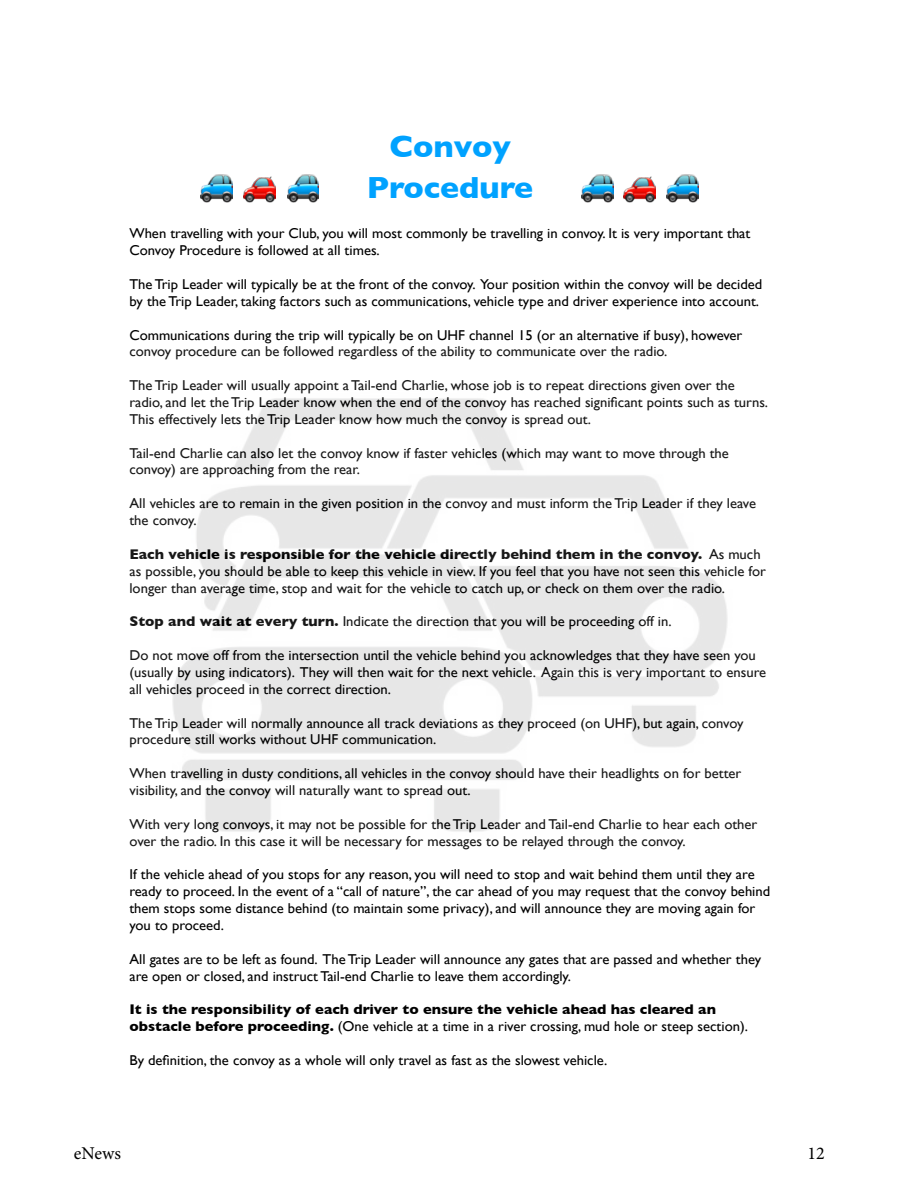
<style>
.page{position:relative;width:900px;height:1200px;background:#fff}
.page>*{position:absolute;margin:0;border:0;box-sizing:border-box;transform-origin:0 0}
.t1{font:700 31.2px/41.7px "Gill Sans";color:#00a2ff;text-align:center}
.t2{font:18px "Minion Pro";color:#000}
.t3{font:14.25px/16.8px "Gill Sans";color:#000}
.t4{font:700 14.25px/17px "Gill Sans";color:#000}
.s1{font-weight:700}
.s2{font-weight:400}
</style>
<div class="page">
<img style="left:201px;top:181px;width:32px;height:21px">
<img style="left:243px;top:198px;width:32px;height:4px">
<img style="left:287px;top:181px;width:32px;height:21px">
<img style="left:581px;top:198px;width:32px;height:4px">
<img style="left:624px;top:185px;width:32px;height:17px">
<img style="left:666px;top:198px;width:32px;height:4px">
<svg style="left:201px;top:174px;width:31px;height:24px"></svg>
<svg style="left:243px;top:176px;width:32px;height:22px"></svg>
<svg style="left:287px;top:174px;width:31px;height:24px"></svg>
<svg style="left:581px;top:174px;width:32px;height:24px"></svg>
<svg style="left:623px;top:176px;width:32px;height:22px"></svg>
<svg style="left:666px;top:174px;width:32px;height:24px"></svg>
<h1 class="t1" style="left:367px;top:124px;width:168px">Convoy<br>Procedure</h1>
<p class="t3" style="left:129px;top:225px;width:623px">When travelling with your Club, you will most commonly be travelling in convoy. It is very important that<br>Convoy Procedure is followed at all times.</p>
<p class="t3" style="left:129px;top:276px;width:634px">The Trip Leader will typically be at the front of the convoy. Your position within the convoy will be decided by the Trip Leader, taking factors such as communications, vehicle type and driver experience into account.</p>
<p class="t3" style="left:129px;top:326px;width:614px">Communications during the trip will typically be on UHF channel 15 (or an alternative if busy), however convoy procedure can be followed regardless of the ability to communicate over the radio.</p>
<p class="t3" style="left:129px;top:377px;width:640px">The Trip Leader will usually appoint a Tail-end Charlie, whose job is to repeat directions given over the radio, and let the Trip Leader know when the end of the convoy has reached signiÞcant points such as turns.<br>This effectively lets the Trip Leader know how much the convoy is spread out.</p>
<p class="t3" style="left:129px;top:444px;width:601px">Tail-end Charlie can also let the convoy know if faster vehicles (which may want to move through the convoy) are approaching from the rear.</p>
<p class="t3" style="left:129px;top:495px;width:628px">All vehicles are to remain in the given position in the convoy and must inform the Trip Leader if they leave the convoy.</p>
<p class="t3" style="left:129px;top:545px;width:638px"><span class="s1">Each vehicle is responsible for the vehicle directly behind them in the convoy.</span> As much as possible, you should be able to keep this vehicle in view. If you feel that you have not seen this vehicle for longer than average time, stop and wait for the vehicle to catch up, or check on them over the radio.</p>
<p class="t3" style="left:129px;top:613px;width:544px"><span class="s1">Stop and wait at every turn.</span> Indicate the direction that you will be proceeding off in.</p>
<p class="t3" style="left:129px;top:647px;width:638px">Do not move off from the intersection until the vehicle behind you acknowledges that they have seen you (usually by using indicators). They will then wait for the next vehicle. Again this is very important to ensure all vehicles proceed in the correct direction.</p>
<p class="t3" style="left:129px;top:714px;width:616px">The Trip Leader will normally announce all track deviations as they proceed (on UHF), but again, convoy procedure still works without UHF communication.</p>
<p class="t3" style="left:129px;top:765px;width:614px">When travelling in dusty conditions, all vehicles in the convoy should have their headlights on for better visibility, and the convoy will naturally want to spread out.</p>
<p class="t3" style="left:129px;top:815px;width:629px">With very long convoys, it may not be possible for the Trip Leader and Tail-end Charlie to hear each other over the radio. In this case it will be necessary for messages to be relayed through the convoy.</p>
<p class="t3" style="left:129px;top:866px;width:642px">If the vehicle ahead of you stops for any reason, you will need to stop and wait behind them until they are ready to proceed. In the event of a “call of nature”, the car ahead of you may request that the convoy behind them stops some distance behind (to maintain some privacy), and will announce they are moving again for you to proceed.</p>
<p class="t3" style="left:129px;top:950px;width:633px">All gates are to be left as found. The Trip Leader will announce any gates that are passed and whether they are open or closed, and instruct Tail-end Charlie to leave them accordingly.</p>
<p class="t4" style="left:129px;top:1001px;width:620px">It is the responsibility of each driver to ensure the vehicle ahead has cleared an obstacle before proceeding. <span class="s2">(One vehicle at a time in a river crossing, mud hole or steep section).</span></p>
<p class="t3" style="left:129px;top:1052px;width:480px">By deÞnition, the convoy as a whole will only travel as fast as the slowest vehicle.</p>
<p class="t2" style="left:74px;top:1141px;width:49px">eNews</p>
<p class="t2" style="left:807px;top:1141px;width:19px">12</p>
</div>
